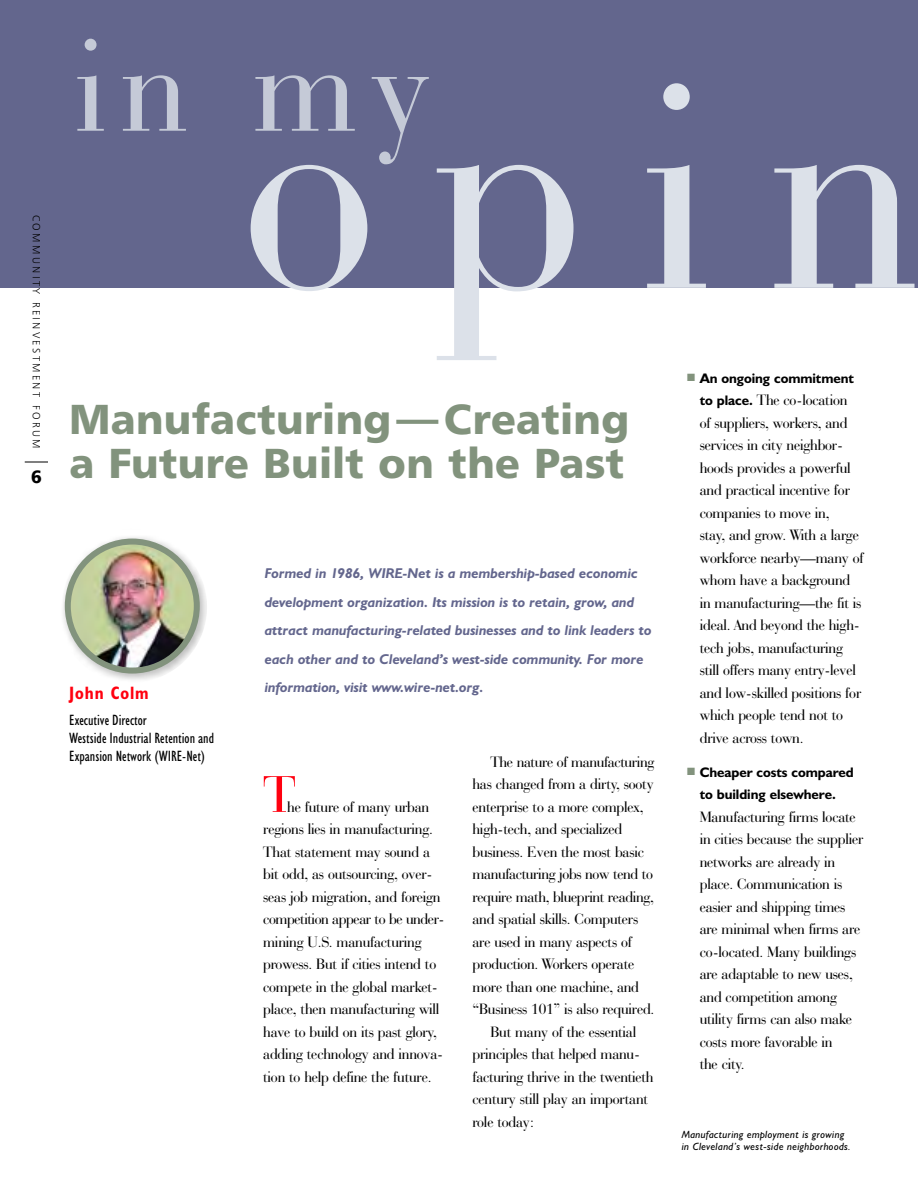
<style>
.page{position:relative;width:918px;height:1188px;background:#fff}
.page>*{position:absolute;margin:0;border:0;box-sizing:border-box;transform-origin:0 0}
.t1{font:300px "Bauer Bodoni BT";color:#dce1e9}
.t2{font:135px "Bauer Bodoni BT";color:#c5cad7}
.t3{font:54px "Bauer Bodoni BT";color:#ff000f}
.t4{font:42px/45px "Humanist 777 BT Black B";color:#82937d}
.t5{font:700 condensed 18px "Humanist 521 BT";letter-spacing:.05em;color:#ff000f}
.t6{font:18px "Humanist 777 BT Black B";color:#000}
.t7{font:15.75px/22.5px "Bauer Bodoni BT";letter-spacing:-.01em;color:#000}
.t8{font:condensed 15px/18px "Humanist 521 BT";color:#000}
.t9{font:italic 700 14.25px/28.5px "Humanist 521 BT";color:#63668d}
.t10{font:700 13.8px/22.5px "Humanist 521 BT";letter-spacing:-.005em;color:#000;text-align:center}
.t11{font:italic 10.5px/12px "Humanist 521 BT";letter-spacing:.025em;color:#000}
.t12{font:10.5px "Humanist 777 BT Light B";letter-spacing:.225em;color:#000}
.s1{color:#82937d}
.s2{font-family:"Humanist 521 BT";font-weight:700;font-size:13.8px}
</style>
<div class="page">
<div style="left:0;top:0;width:918px;height:288px;background:#63668d"></div>
<svg style="left:25px;top:462px;width:23px;height:1px"></svg>
<img style="left:63px;top:537px;width:144px;height:143px">
<img style="left:65px;top:539px;width:135px;height:135px">
<p class="t12" style="left:40px;top:215px;width:235px;rotate:90deg">COMMUNITY REINVESTMENT FORUM</p>
<p class="t6" style="left:31px;top:470px;width:13px">6</p>
<h2 class="t2" style="left:76px;top:35px;width:356px">in my</h2>
<h1 class="t1" style="left:244px;top:74px;width:674px">opin</h1>
<h3 class="t4" style="left:69px;top:401px;width:562px">Manufacturing—Creating a Future Built on the Past</h3>
<p class="t5" style="left:69px;top:686px;width:81px">John Colm</p>
<p class="t8" style="left:69px;top:712px;width:146px">Executive Director<br>Westside Industrial Retention and<br>Expansion Network (WIRE-Net)</p>
<p class="t9" style="left:265px;top:561px;width:388px">Formed in 1986, WIRE-Net is a membership-based economic development organization. Its mission is to retain, grow, and attract manufacturing-related businesses and to link leaders to each other and to Cleveland’s west-side community. For more information, visit www.wire-net.org.</p>
<h3 class="t3" style="left:263px;top:773px;width:34px">T</h3>
<p class="t7" style="left:263px;top:797px;width:183px;text-indent:24px">he future of many urban regions lies in manufacturing.<br>That statement may sound a bit odd, as outsourcing, over&shy;seas job migration, and foreign competition appear to be under&shy;mining U.S. manufacturing prowess. But if cities intend to compete in the global market&shy;place, then manufacturing will have to build on its past glory, adding technology and innova&shy;tion to help define the future.</p>
<p class="t7" style="left:490px;top:752px;width:165px">The nature of manufacturing</p>
<p class="t7" style="left:472px;top:774px;width:183px">has changed from a dirty, sooty</p>
<p class="t7" style="left:472px;top:797px;width:173px">enterprise to a more complex,</p>
<p class="t7" style="left:472px;top:819px;width:151px">high-tech, and specialized</p>
<p class="t7" style="left:472px;top:842px;width:173px">business. Even the most basic</p>
<p class="t7" style="left:472px;top:864px;width:182px">manufacturing jobs now tend to</p>
<p class="t7" style="left:472px;top:887px;width:183px">require math, blueprint reading,</p>
<p class="t7" style="left:472px;top:909px;width:167px">and spatial skills. Computers</p>
<p class="t7" style="left:472px;top:932px;width:161px">are used in many aspects of</p>
<p class="t7" style="left:472px;top:954px;width:163px">production. Workers operate</p>
<p class="t7" style="left:472px;top:977px;width:168px">more than one machine, and</p>
<p class="t7" style="left:472px;top:999px;width:183px">“Business 101” is also required.</p>
<p class="t7" style="left:490px;top:1022px;width:147px">But many of the essential</p>
<p class="t7" style="left:472px;top:1044px;width:169px">principles that helped manu-</p>
<p class="t7" style="left:472px;top:1067px;width:182px">facturing thrive in the twentieth</p>
<p class="t7" style="left:472px;top:1089px;width:177px">century still play an important</p>
<p class="t7" style="left:472px;top:1112px;width:64px">role today:</p>
<p class="t10" style="left:687px;top:368px;width:168px"><span class="s1">■</span> An ongoing commitment</p>
<p class="t7" style="left:700px;top:390px;width:165px"><span class="s2">to place.</span> The co-location<br>of suppliers, workers, and services in city neighbor&shy;hoods provides a powerful and practical incentive for companies to move in,<br>stay, and grow. With a large workforce nearby—many of whom have a background in manufacturing—the fit is ideal. And beyond the high&shy;tech jobs, manufacturing still offers many entry-level and low-skilled positions for which people tend not to drive across town.</p>
<p class="t10" style="left:687px;top:762px;width:168px"><span class="s1">■</span> Cheaper costs compared to building elsewhere.</p>
<p class="t7" style="left:700px;top:807px;width:165px">Manufacturing firms locate in cities because the supplier networks are already in place. Communication is easier and shipping times are minimal when firms are co-located. Many buildings are adaptable to new uses, and competition among utility firms can also make costs more favorable in<br>the city.</p>
<p class="t11" style="left:682px;top:1130px;width:171px">Manufacturing employment is growing in Cleveland’s west-side neighborhoods.</p>
</div>
